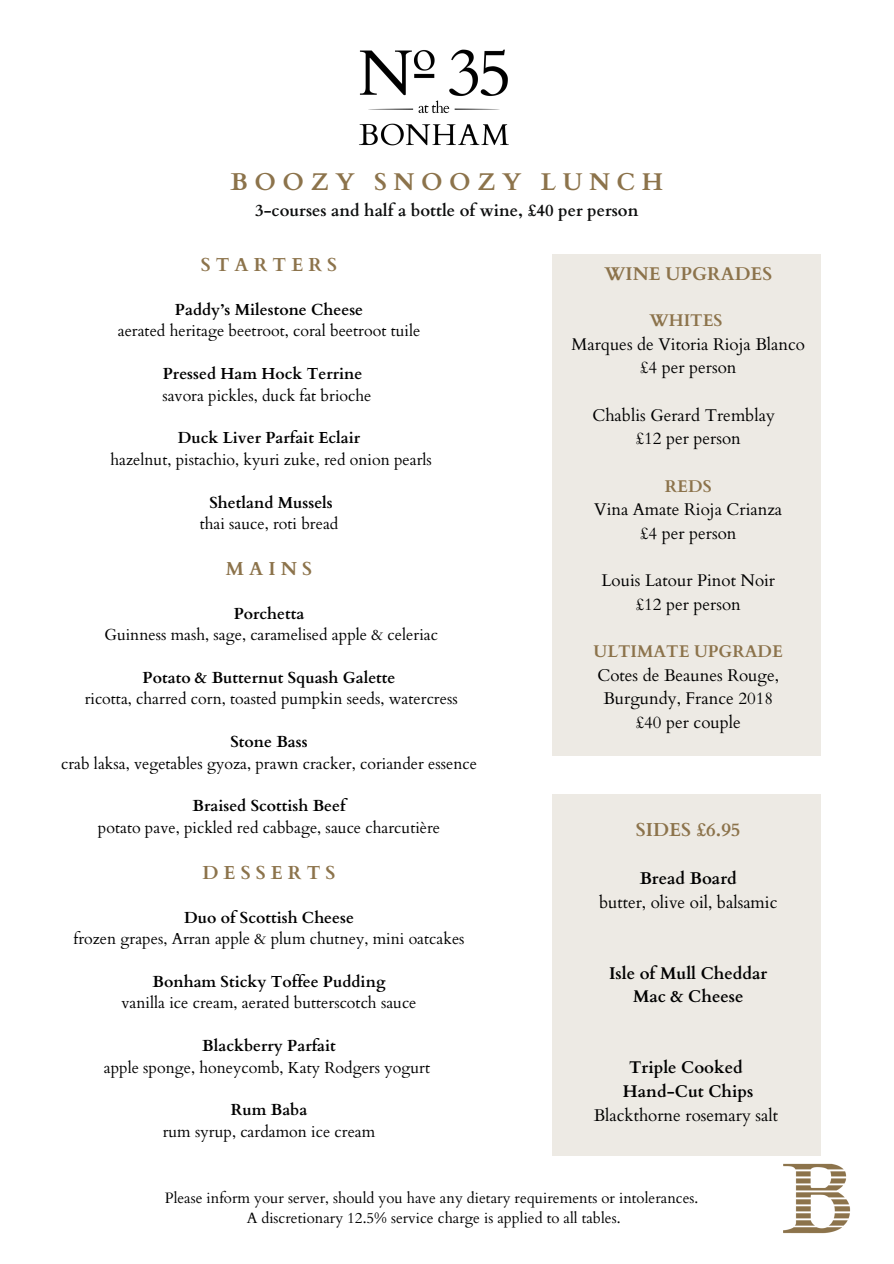
<style>
.page{position:relative;width:894px;height:1264px;background:#fff}
.page>*{position:absolute;margin:0;border:0;box-sizing:border-box;transform-origin:0 0}
.t1{font:700 24.15px "Cardo";letter-spacing:.27em;color:#8c734b}
.t2{font:700 18.75px "Cardo";letter-spacing:.27em;color:#8c734b}
.t3{font:700 18.45px "Cardo";color:#8c734b}
.t4{font:16.95px/23.7px "Cardo";color:#000;text-align:center}
.t5{font:700 16.95px/23.7px "Cardo";color:#000;text-align:center}
.t6{font:700 16.95px "Cardo";color:#8c734b}
.t7{font:700 16.8px "Cardo";color:#0d0e0e}
.t8{font:15.9px/21.3px "Cardo";color:#000;text-align:center}
.t9{font:15px "Cardo";color:#000}
.s1{font-weight:700}
.s2{font-weight:400}
</style>
<div class="page">
<img style="left:359px;top:49px;width:150px;height:97px">
<img style="left:783px;top:1151px;width:68px;height:83px">
<div style="left:552px;top:254px;width:268px;height:502px;background:#edeae4"></div>
<div style="left:552px;top:794px;width:268px;height:361px;background:#edeae4"></div>
<h1 class="t1" style="left:230px;top:166px;width:434px">BOOZY SNOOZY LUNCH</h1>
<h1 class="t7" style="left:255px;top:199px;width:385px">3-courses and half a bottle of wine, £40 per person</h1>
<h5 class="t2" style="left:201px;top:252px;width:138px">STARTERS</h5>
<h5 class="t8" style="left:118px;top:299px;width:304px"><span class="s1">Paddy’s Milestone Cheese<br></span>aerated heritage beetroot, coral beetroot tuile</h5>
<h5 class="t8" style="left:162px;top:363px;width:210px;text-align:left"><span class="s1">Pressed Ham Hock Terrine </span>savora pickles, duck fat brioche</h5>
<h1 class="t8" style="left:110px;top:428px;width:323px"><span class="s1">Duck Liver Parfait Eclair<br></span>hazelnut, pistachio, kyuri zuke, red onion pearls</h1>
<h5 class="t8" style="left:200px;top:492px;width:140px"><span class="s1">Shetland Mussels </span>thai sauce, roti bread</h5>
<h5 class="t2" style="left:226px;top:556px;width:88px">MAINS</h5>
<h5 class="t8" style="left:104px;top:603px;width:335px"><span class="s1">Porchetta<br></span>Guinness mash, sage, caramelised apple &amp; celeriac</h5>
<h5 class="t8" style="left:85px;top:667px;width:374px"><span class="s1">Potato &amp; Butternut Squash Galette<br></span>ricotta, charred corn, toasted pumpkin seeds, watercress</h5>
<h1 class="t8" style="left:61px;top:731px;width:417px"><span class="s1">Stone Bass<br></span>crab laksa, vegetables gyoza, prawn cracker, coriander essence</h1>
<h3 class="t8" style="left:98px;top:795px;width:344px"><span class="s1">Braised Scottish Beef<br></span>potato pave, pickled red cabbage, sauce charcutière</h3>
<h2 class="t2" style="left:202px;top:860px;width:134px">DESSERTS</h2>
<h3 class="t8" style="left:73px;top:907px;width:392px"><span class="s1">Duo of Scottish Cheese<br></span>frozen grapes, Arran apple &amp; plum chutney, mini oatcakes</h3>
<p class="t8" style="left:121px;top:971px;width:296px"><span class="s1">Bonham Sticky Toffee Pudding<br></span>vanilla ice cream, aerated butterscotch sauce</p>
<p class="t8" style="left:104px;top:1035px;width:327px"><span class="s1">Blackberry Parfait<br></span>apple sponge, honeycomb, Katy Rodgers yogurt</p>
<p class="t8" style="left:163px;top:1099px;width:214px"><span class="s1">Rum Baba<br></span>rum syrup, cardamon ice cream</p>
<p class="t3" style="left:604px;top:262px;width:169px">WINE UPGRADES</p>
<p class="t6" style="left:649px;top:309px;width:75px">WHITES</p>
<p class="t4" style="left:571px;top:332px;width:235px">Marques de Vitoria Rioja Blanco £4 per person</p>
<p class="t4" style="left:592px;top:403px;width:184px">Chablis Gerard Tremblay £12 per person</p>
<p class="t6" style="left:664px;top:474px;width:48px">REDS</p>
<p class="t4" style="left:594px;top:498px;width:189px">Vina Amate Rioja Crianza £4 per person</p>
<p class="t4" style="left:601px;top:569px;width:175px">Louis Latour Pinot Noir £12 per person</p>
<p class="t6" style="left:593px;top:640px;width:191px">ULTIMATE UPGRADE</p>
<p class="t4" style="left:597px;top:663px;width:183px">Cotes de Beaunes Rouge,<br>Burgundy, France 2018 £40 per couple</p>
<h5 class="t2" style="left:635px;top:817px;width:106px">SIDES £6.95</h5>
<h5 class="t4" style="left:599px;top:867px;width:180px"><span class="s1">Bread Board<br></span>butter, olive oil, balsamic</h5>
<h1 class="t5" style="left:609px;top:961px;width:160px">Isle of Mull Cheddar<br>Mac &amp; Cheese</h1>
<h5 class="t5" style="left:593px;top:1056px;width:186px">Triple Cooked<br>Hand-Cut Chips<br><span class="s2">Blackthorne rosemary salt</span></h5>
<h5 class="t9" style="left:165px;top:1187px;width:535px">Please inform your server, should you have any dietary requirements or intolerances.</h5>
<h5 class="t9" style="left:247px;top:1207px;width:375px">A discretionary 12.5% service charge is applied to all tables.</h5>
</div>
